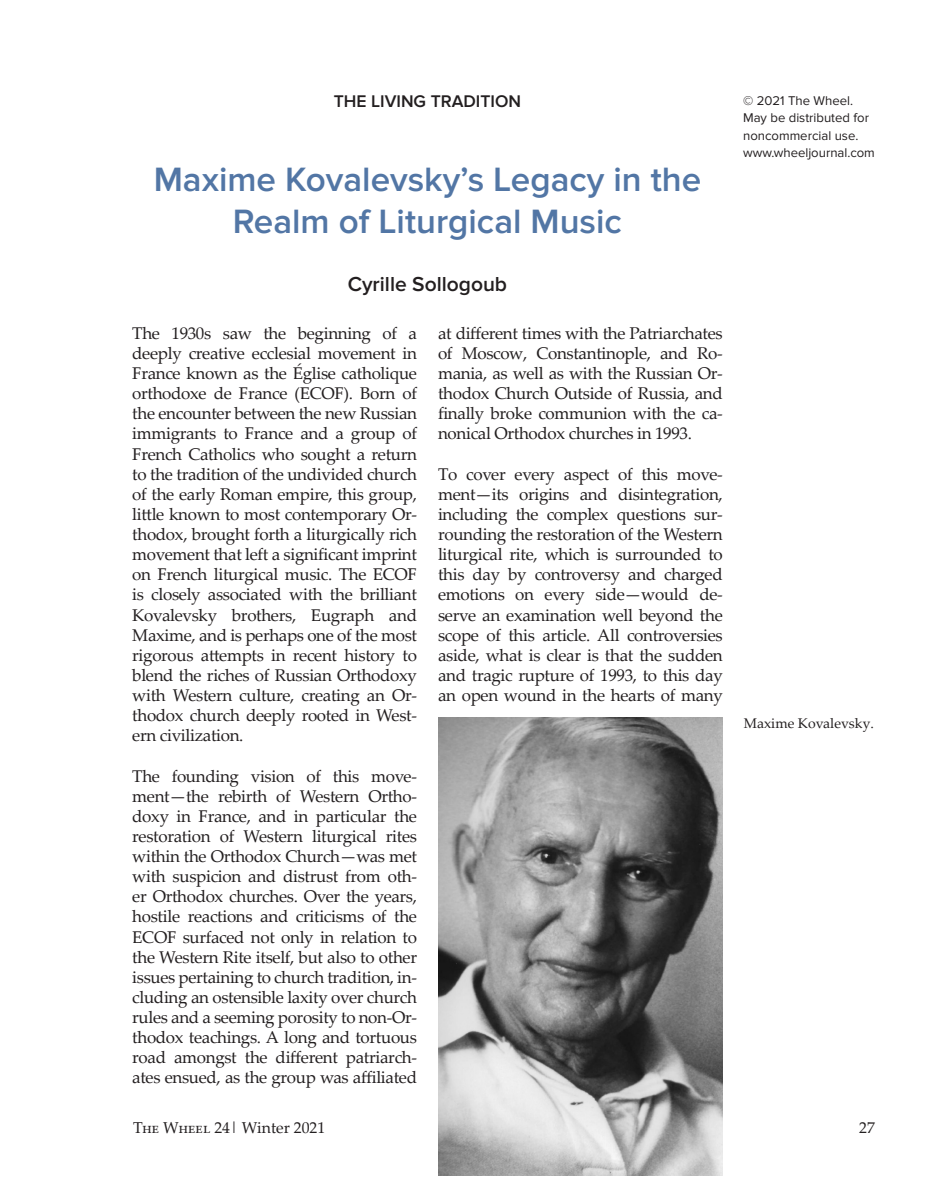
<style>
.page{position:relative;width:945px;height:1197px;background:#fff}
.page>*{position:absolute;margin:0;border:0;box-sizing:border-box;transform-origin:0 0}
.Article_Title{font:600 35px/42px "Proxima Nova";color:#5276a5;text-align:center}
.Article_Author{font:600 21px "Proxima Nova";color:#231f20}
.Article_Category{font:600 17.5px "Proxima Nova";color:#231f20}
.t1{font:16.97px/20.1px "Palatino Linotype";letter-spacing:-.02em;color:#231f20;text-align:justify}
.t2{font:15.75px "Palatino Linotype";color:#231f20}
.Image_Caption{font:14px "Palatino Linotype";color:#231f20}
.Article_Copyright_Li{font:13.12px "Proxima Nova";color:#231f20}
</style>
<div class="page">
<img style="left:438px;top:718px;width:285px;height:458px">
<p class="Article_Category" style="left:334px;top:92px;width:189px">THE LIVING TRADITION</p>
<p class="Article_Title" style="left:154px;top:160px;width:549px">Maxime Kovalevsky’s Legacy in the<br>Realm of Liturgical Music</p>
<p class="Article_Author" style="left:348px;top:271px;width:161px">Cyrille Sollogoub</p>
<p class="t1" style="left:132px;top:322px;width:286px">The 1930s saw the beginning of a deeply creative ecclesial movement in France known as the Église catholique orthodoxe de France (ECOF). Born of the encounter between the new Russian immigrants to France and a group of French Catholics who sought a return to the tradition of the undivided church of the early Roman empire, this group, little known to most contemporary Or&shy;thodox, brought forth a liturgically rich movement that left a significant imprint on French liturgical music. The ECOF is closely associated with the brilliant Kovalevsky brothers, Eugraph and Maxime, and is perhaps one of the most rigorous attempts in recent history to blend the riches of Russian Orthodoxy with Western culture, creating an Or&shy;thodox church deeply rooted in West&shy;ern civilization.</p>
<p class="t1" style="left:132px;top:765px;width:286px">The founding vision of this move&shy;ment—the rebirth of Western Ortho&shy;doxy in France, and in particular the restoration of Western liturgical rites within the Orthodox Church—was met with suspicion and distrust from oth&shy;er Orthodox churches. Over the years, hostile reactions and criticisms of the ECOF surfaced not only in relation to the Western Rite itself, but also to other issues pertaining to church tradition, in&shy;cluding an ostensible laxity over church rules and a seeming porosity to non-Or&shy;thodox teachings. A long and tortuous road amongst the different patriarch&shy;ates ensued, as the group was affiliated</p>
<p class="t1" style="left:438px;top:322px;width:286px">at different times with the Patriarchates of Moscow, Constantinople, and Ro&shy;mania, as well as with the Russian Or&shy;thodox Church Outside of Russia, and finally broke communion with the ca&shy;nonical Orthodox churches in 1993.</p>
<p class="t1" style="left:438px;top:463px;width:286px">To cover every aspect of this move&shy;ment—its origins and disintegration, including the complex questions sur&shy;rounding the restoration of the Western liturgical rite, which is surrounded to this day by controversy and charged emotions on every side—would de&shy;serve an examination well beyond the scope of this article. All controversies aside, what is clear is that the sudden and tragic rupture of 1993, to this day an open wound in the hearts of many</p>
<p class="Article_Copyright_Li" style="left:743px;top:93px;width:111px">© 2021 The Wheel.</p>
<p class="Article_Copyright_Li" style="left:743px;top:110px;width:127px">May be distributed for</p>
<p class="Article_Copyright_Li" style="left:743px;top:128px;width:117px">noncommercial use.</p>
<p class="Article_Copyright_Li" style="left:743px;top:146px;width:133px">www.wheeljournal.com</p>
<p class="Image_Caption" style="left:744px;top:713px;width:132px">Maxime Kovalevsky.</p>
<p class="t2" style="left:133px;top:1117px;width:194px">The Wheel 24| Winter 2021</p>
<p class="t2" style="left:859px;top:1117px;width:17px">27</p>
</div>
